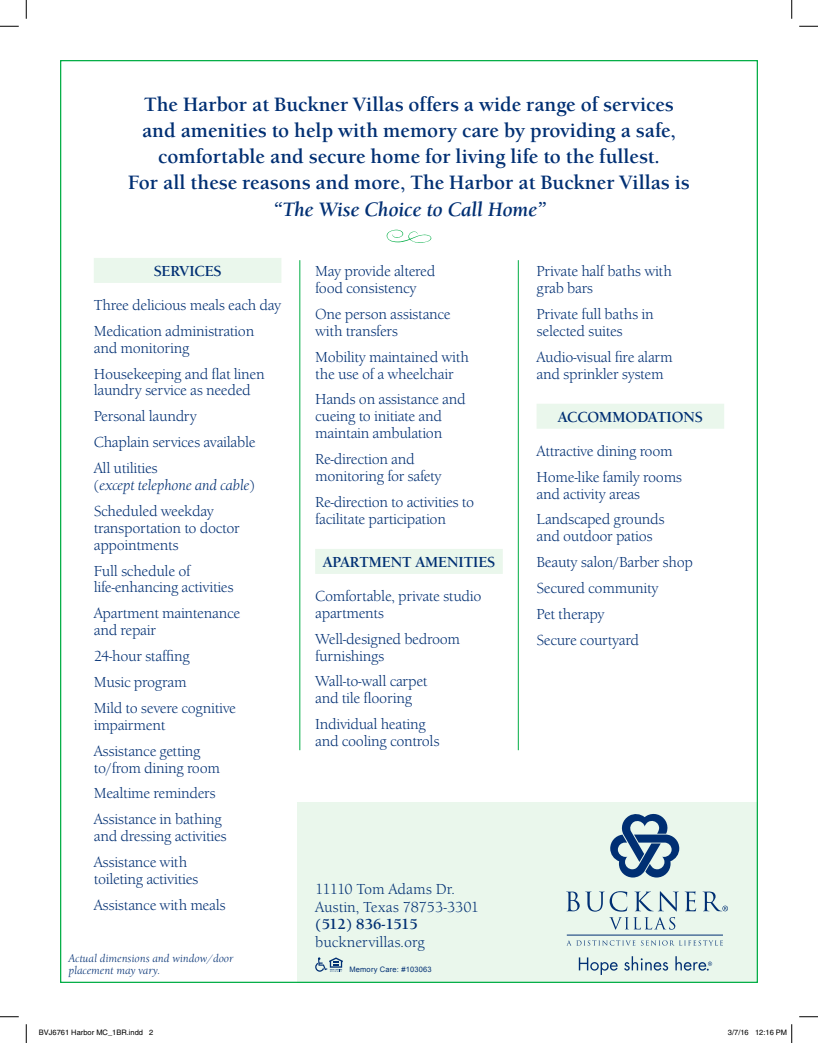
<style>
.page{position:relative;width:818px;height:1043px;background:#fff}
.page>*{position:absolute;margin:0;border:0;box-sizing:border-box;transform-origin:0 0}
.t1{font:700 20px/26.2px "Berkeley Old Style Itc T";color:#002f73;text-align:center}
.t2{font:italic 700 20px "Berkeley Old Style Itc T";color:#002f73}
.t3{font:15px/25.9px "Berkeley Old Style Itc T";letter-spacing:-.02em;color:#002f73}
.t4{font:15px/17.5px "Berkeley Old Style Itc T";color:#002f73}
.t5{font:italic 15px/25.9px "Berkeley Old Style Itc T";letter-spacing:-.02em;color:#002f73}
.t6{font:700 15px "Berkeley Old Style Itc T";color:#002f73}
.t7{font:700 15px "Berkeley Old Style Itc T";letter-spacing:-.025em;color:#002f73}
.t8{font:italic 11.25px/12.5px "Berkeley Old Style Itc T";color:#002f73}
.t9{font:7.5px "Helvetica";color:#000}
.t10{font:7.5px "Arial";letter-spacing:.025em;color:#002f73}
.s1{font-style:normal}
</style>
<div class="page">
<div style="left:94px;top:258px;width:187px;height:25px;background:#eaf7ec"></div>
<div style="left:315px;top:549px;width:187px;height:25px;background:#eaf7ec"></div>
<div style="left:536px;top:404px;width:188px;height:25px;background:#eaf7ec"></div>
<div style="left:297px;top:802px;width:461px;height:180px;background:#eaf7ec"></div>
<hr style="left:299px;top:260px;width:1px;height:490px;background:#00ad44">
<svg style="left:386px;top:230px;width:45px;height:13px"></svg>
<svg style="left:315px;top:957px;width:28px;height:14px"></svg>
<hr style="left:518px;top:260px;width:1px;height:490px;background:#00ad44">
<svg style="left:610px;top:813px;width:69px;height:64px"></svg>
<hr style="left:566px;top:934px;width:157px;height:1px;background:#002f73">
<svg style="left:566px;top:891px;width:162px;height:20px"></svg>
<svg style="left:609px;top:917px;width:66px;height:12px"></svg>
<svg style="left:578px;top:957px;width:39px;height:17px"></svg>
<svg style="left:624px;top:956px;width:44px;height:14px"></svg>
<svg style="left:675px;top:956px;width:37px;height:14px"></svg>
<svg style="left:567px;top:940px;width:68px;height:5px"></svg>
<svg style="left:641px;top:940px;width:82px;height:5px"></svg>
<svg style="left:0;top:25px;width:19px;height:2px"></svg>
<svg style="left:799px;top:25px;width:19px;height:2px"></svg>
<svg style="left:0;top:1016px;width:19px;height:1px"></svg>
<svg style="left:799px;top:1016px;width:19px;height:1px"></svg>
<svg style="left:25px;top:0;width:2px;height:19px"></svg>
<svg style="left:25px;top:1024px;width:2px;height:18px"></svg>
<svg style="left:791px;top:0;width:1px;height:19px"></svg>
<svg style="left:791px;top:1024px;width:1px;height:18px"></svg>
<p class="t1" style="left:128px;top:91px;width:563px">The Harbor at Buckner Villas offers a wide range of services and amenities to help with memory care by providing a safe, comfortable and secure home for living life to the fullest.<br>For all these reasons and more, The Harbor at Buckner Villas is</p>
<h1 class="t2" style="left:272px;top:197px;width:274px">“The Wise Choice to Call Home”</h1>
<p class="t6" style="left:154px;top:262px;width:68px">Services</p>
<p class="t3" style="left:94px;top:292px;width:189px">Three delicious meals each day<br>Medication administration</p>
<p class="t3" style="left:94px;top:335px;width:172px">and monitoring<br>Housekeeping and flat linen</p>
<p class="t3" style="left:94px;top:378px;width:163px">laundry service as needed<br>Personal laundry<br>Chaplain services available<br>All utilities</p>
<p class="t5" style="left:94px;top:472px;width:162px"><span class="s1">(</span>except telephone and cable<span class="s1">)<br>Scheduled weekday</span></p>
<p class="t3" style="left:94px;top:519px;width:147px;line-height:16.9px">transportation to doctor appointments</p>
<p class="t3" style="left:94px;top:562px;width:141px;line-height:16.9px">Full schedule of life-enhancing activities</p>
<p class="t3" style="left:94px;top:605px;width:148px;line-height:16.9px">Apartment maintenance and repair</p>
<p class="t3" style="left:94px;top:643px;width:144px">24-hour staffing<br>Music program<br>Mild to severe cognitive</p>
<p class="t3" style="left:94px;top:712px;width:108px">impairment<br>Assistance getting</p>
<p class="t3" style="left:94px;top:754px;width:130px">to/from dining room<br>Mealtime reminders<br>Assistance in bathing</p>
<p class="t3" style="left:94px;top:823px;width:134px">and dressing activities<br>Assistance with</p>
<p class="t3" style="left:94px;top:866px;width:133px">toileting activities<br>Assistance with meals</p>
<p class="t8" style="left:68px;top:952px;width:166px">Actual dimensions and window/door placement may vary.</p>
<p class="t3" style="left:315px;top:263px;width:122px;line-height:16.9px">May provide altered food consistency</p>
<p class="t3" style="left:315px;top:305px;width:137px;line-height:16.9px">One person assistance with transfers</p>
<p class="t3" style="left:315px;top:348px;width:155px;line-height:16.9px">Mobility maintained with the use of a wheelchair</p>
<p class="t3" style="left:315px;top:391px;width:152px;line-height:16.9px">Hands on assistance and cueing to initiate and maintain ambulation</p>
<p class="t3" style="left:315px;top:451px;width:128px;line-height:16.9px">Re-direction and monitoring for safety</p>
<p class="t3" style="left:315px;top:493px;width:160px;line-height:16.9px">Re-direction to activities to facilitate participation</p>
<p class="t6" style="left:323px;top:553px;width:173px">APARTMENT AMENITIES</p>
<p class="t3" style="left:315px;top:587px;width:168px;line-height:16.9px">Comfortable, private studio apartments</p>
<p class="t3" style="left:315px;top:630px;width:146px;line-height:16.9px">Well-designed bedroom furnishings</p>
<p class="t3" style="left:315px;top:673px;width:114px;line-height:16.9px">Wall-to-wall carpet and tile flooring</p>
<p class="t3" style="left:315px;top:716px;width:126px;line-height:16.9px">Individual heating and cooling controls</p>
<p class="t4" style="left:315px;top:880px;width:165px">11110 Tom Adams Dr.<br>Austin, Texas 78753-3301</p>
<p class="t7" style="left:315px;top:915px;width:104px">(512) 836-1515</p>
<p class="t4" style="left:315px;top:933px;width:111px">bucknervillas.org</p>
<p class="t10" style="left:349px;top:964px;width:84px">Memory Care: #103063</p>
<p class="t3" style="left:536px;top:263px;width:137px;line-height:16.9px">Private half baths with grab bars</p>
<p class="t3" style="left:536px;top:305px;width:119px;line-height:16.9px">Private full baths in selected suites</p>
<p class="t3" style="left:536px;top:348px;width:138px;line-height:16.9px">Audio-visual fire alarm and sprinkler system</p>
<p class="t6" style="left:558px;top:408px;width:146px">ACCOMMODATIONS</p>
<p class="t3" style="left:536px;top:438px;width:147px">Attractive dining room<br>Home-like family rooms</p>
<p class="t3" style="left:536px;top:480px;width:130px">and activity areas<br>Landscaped grounds</p>
<p class="t3" style="left:536px;top:523px;width:158px">and outdoor patios<br>Beauty salon/Barber shop<br>Secured community<br>Pet therapy<br>Secure courtyard</p>
<p class="t9" style="left:39px;top:1028px;width:116px">BVJ6761 Harbor MC_1BR.indd 2</p>
<p class="t9" style="left:728px;top:1028px;width:61px">3/7/16 12:16 PM</p>
</div>
